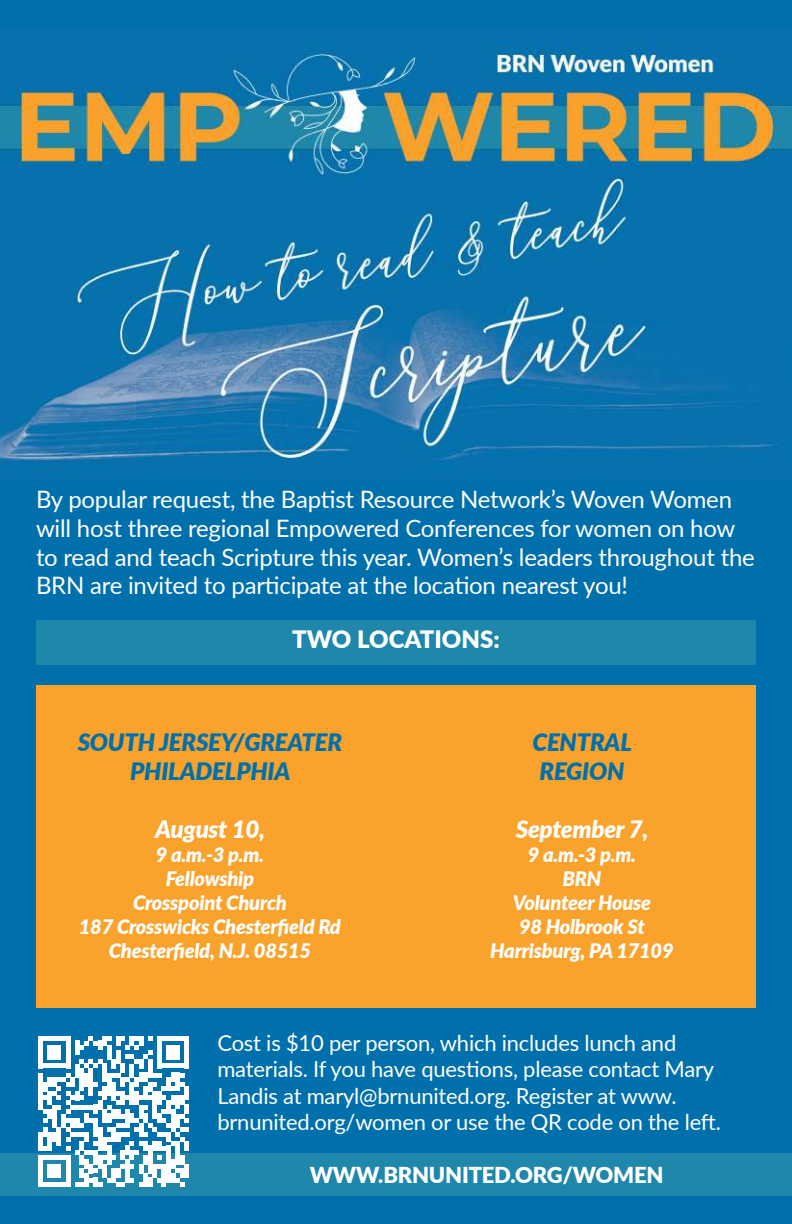
<style>
.page{position:relative;width:792px;height:1224px;background:#0070ac}
.page>*{position:absolute;margin:0;border:0;box-sizing:border-box;transform-origin:0 0}
.t1{font:24px/28.8px "Lato";letter-spacing:-.01em;color:#fff}
.t2{font:italic 900 24px/28.8px "Lato";letter-spacing:-.01em;color:#0070ac;text-align:center}
.t3{font:italic 900 24px "Lato";letter-spacing:-.01em;color:#fff}
.t4{font:900 24px "Lato";color:#fff}
.t5{font:22px/26.4px "Lato";letter-spacing:-.01em;color:#fff}
.t6{font:900 22px "Lato";letter-spacing:-.01em;color:#fff}
.t7{font:italic 900 20px/24px "Lato";letter-spacing:-.01em;color:#fff;text-align:center}
</style>
<div class="page">
<img style="left:0;top:42px;width:792px;height:427px">
<div style="left:0;top:1153px;width:792px;height:43px;background:#1f87ab"></div>
<div style="left:36px;top:620px;width:720px;height:45px;background:#1f87ab"></div>
<div style="left:36px;top:685px;width:720px;height:323px;background:#f9a22c"></div>
<svg style="left:38px;top:1036px;width:151px;height:151px"></svg>
<div style="left:184px;top:1141px;width:5px;height:9px;background:#fff"></div>
<div style="left:184px;top:1164px;width:5px;height:14px;background:#fff"></div>
<p class="t1" style="left:36px;top:484px;width:720px">By popular request, the Baptist Resource Network’s Woven Women will host three regional Empowered Conferences for women on how to read and teach Scripture this year. Women’s leaders throughout the BRN are invited to participate at the location nearest you!</p>
<p class="t4" style="left:292px;top:626px;width:209px">TWO LOCATIONS:</p>
<p class="t2" style="left:78px;top:730px;width:266px">SOUTH JERSEY/GREATER<br>PHILADELPHIA</p>
<p class="t3" style="left:155px;top:820px;width:111px">August 10,</p>
<p class="t7" style="left:79px;top:844px;width:264px">9 a.m.-3 p.m.<br>Fellowship<br>Crosspoint Church<br>187 Crosswicks Chesterfield Rd<br>Chesterfield, N.J. 08515</p>
<p class="t2" style="left:532px;top:727px;width:101px;text-align:left">CENTRAL<br>REGION</p>
<p class="t3" style="left:516px;top:820px;width:134px">September 7,</p>
<p class="t7" style="left:490px;top:844px;width:185px">9 a.m.-3 p.m.<br>BRN<br>Volunteer House<br>98 Holbrook St<br>Harrisburg, PA 17109</p>
<p class="t5" style="left:217px;top:1029px;width:505px">Cost is $10 per person, which includes lunch and materials. If you have questions, please contact Mary Landis at maryl@brnunited.org. Register at www. brnunited.org/women or use the QR code on the left.</p>
<p class="t6" style="left:310px;top:1162px;width:355px">WWW.BRNUNITED.ORG/WOMEN</p>
</div>
